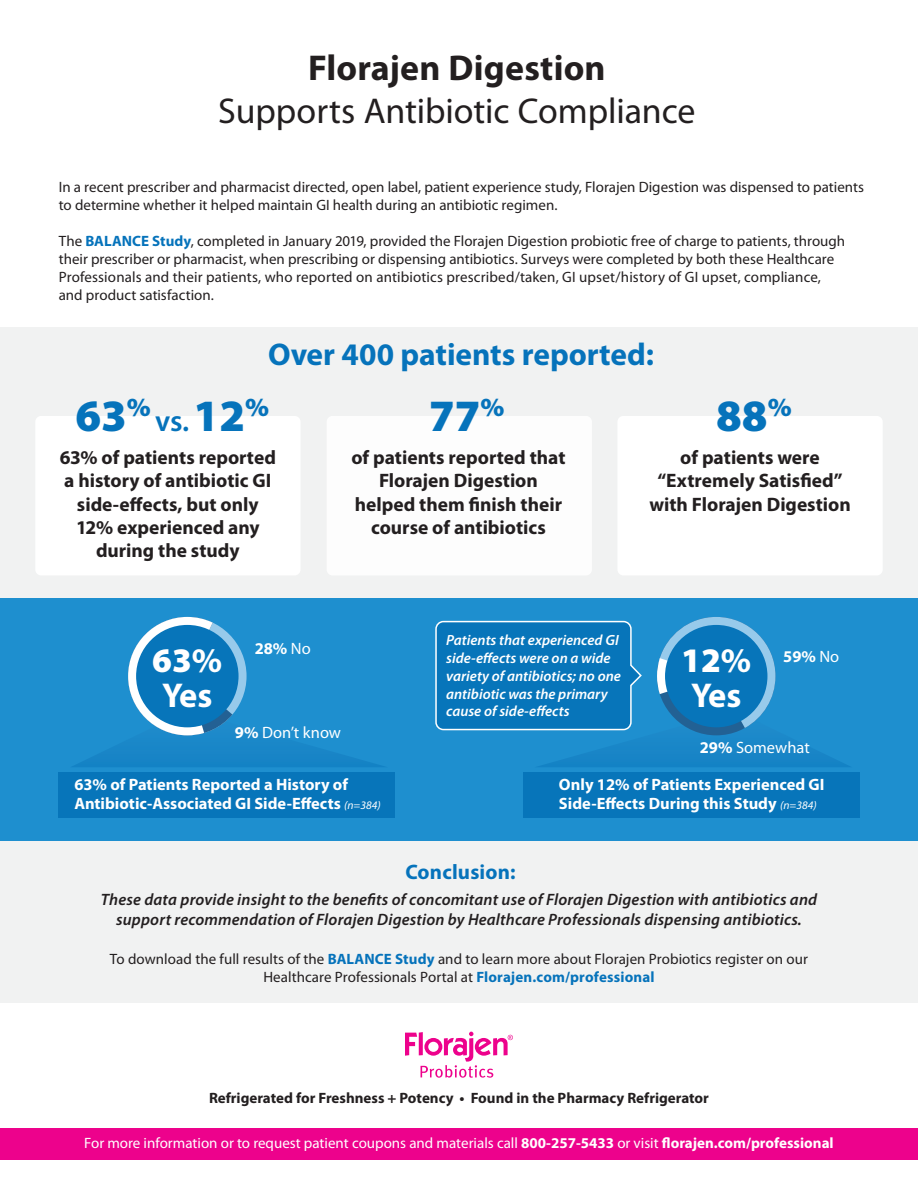
<style>
.page{position:relative;width:918px;height:1188px;background:#fff}
.page>*{position:absolute;margin:0;border:0;box-sizing:border-box;transform-origin:0 0}
.t1{font:900 45px "Myriad Pro";color:#0673bb}
.t2{font:36px "Myriad Pro";letter-spacing:-.005em;color:#231f20}
.t3{font:700 36px "Myriad Pro";letter-spacing:.005em;color:#231f20}
.t4{font:700 34.5px/34.5px "Myriad Pro";letter-spacing:-.055em;color:#fff}
.t5{font:700 31.5px "Myriad Pro";color:#0673bb}
.t6{font:600 30px "Myriad Pro";color:#0673bb}
.t7{font:700 21px "Myriad Pro";letter-spacing:.01em;color:#0673bb}
.t8{font:700 19.5px/23.4px "Myriad Pro";color:#231f20;text-align:center}
.t9{font:italic 600 16.5px/19.8px "Myriad Pro";letter-spacing:.01em;color:#231f20;text-align:center}
.t10{font:700 16.5px/19.8px "Myriad Pro";color:#fff}
.t11{font:16.5px "Myriad Pro";color:#fff}
.t12{font:15px/18px "Myriad Pro";color:#231f20}
.t13{font:15px "Myriad Pro";color:#fff}
.t14{font:700 15px "Myriad Pro";color:#231f20}
.t15{font:italic 600 14.85px/17.7px "Myriad Pro";color:#fff}
.s1{font-weight:700;color:#0673bb}
.s2{font-weight:900;font-size:45px}
.s3{font-weight:900}
.s4{font-weight:400}
.s5{font-weight:700}
.s6{font-weight:400;font-style:italic;font-size:11.55px}
</style>
<div class="page">
<div style="left:0;top:327px;width:918px;height:676px;background:#f1f2f2"></div>
<div style="left:0;top:1128px;width:918px;height:32px;background:#ed028c"></div>
<svg style="left:405px;top:1032px;width:108px;height:46px"></svg>
<div style="left:35px;top:416px;width:266px;height:159px;background:#fff;border-radius:6px"></div>
<div style="left:617px;top:416px;width:266px;height:159px;background:#fff;border-radius:6px"></div>
<div style="left:327px;top:416px;width:265px;height:159px;background:#fff;border-radius:6px"></div>
<div style="left:0;top:599px;width:918px;height:242px;background:#1e8fcf"></div>
<svg style="left:72px;top:617px;width:312px;height:150px"></svg>
<div style="left:136px;top:625px;width:103px;height:102px;background:#0775ba;border-radius:50%"></div>
<svg style="left:435px;top:617px;width:415px;height:150px"></svg>
<div style="left:59px;top:772px;width:336px;height:46px;background:#0775ba"></div>
<div style="left:524px;top:772px;width:336px;height:46px;background:#0775ba"></div>
<h2 class="t3" style="left:308px;top:47px;width:299px">Florajen Digestion</h2>
<h2 class="t2" style="left:218px;top:91px;width:479px">Supports Antibiotic Compliance</h2>
<p class="t12" style="left:59px;top:178px;width:807px">In a recent prescriber and pharmacist directed, open label, patient experience study, Florajen Digestion was dispensed to patients to determine whether it helped maintain GI health during an antibiotic regimen.</p>
<p class="t12" style="left:59px;top:232px;width:788px">The <span class="s1">BALANCE Study</span>, completed in January 2019, provided the Florajen Digestion probiotic free of charge to patients, through their prescriber or pharmacist, when prescribing or dispensing antibiotics. Surveys were completed by both these Healthcare Professionals and their patients, who reported on antibiotics prescribed/taken, GI upset/history of GI upset, compliance, and product satisfaction.</p>
<h3 class="t5" style="left:268px;top:337px;width:387px">Over 400 patients reported:</h3>
<h1 class="t1" style="left:75px;top:390px;width:77px">63<sup>%</sup></h1>
<h3 class="t6" style="left:155px;top:404px;width:115px">vs.<span class="s2">12</span><sup>%</sup></h3>
<h1 class="t1" style="left:429px;top:390px;width:77px">77<sup>%</sup></h1>
<h1 class="t1" style="left:716px;top:390px;width:77px">88<sup>%</sup></h1>
<h3 class="t8" style="left:60px;top:446px;width:218px">63% of patients reported a history of antibiotic GI side-effects, but only<br>12% experienced any during the study</h3>
<h3 class="t8" style="left:351px;top:446px;width:216px">of patients reported that<br>Florajen Digestion helped them finish their course of antibiotics</h3>
<h3 class="t8" style="left:649px;top:446px;width:203px">of patients were “Extremely Satisfied” with Florajen Digestion</h3>
<h3 class="t4" style="left:152px;top:644px;width:71px"><span class="s3">63</span>%<br>Yes</h3>
<p class="t10" style="left:255px;top:638px;width:58px">28% <span class="s4">No</span></p>
<p class="t11" style="left:235px;top:724px;width:108px"><span class="s5">9%</span> Don’t know</p>
<p class="t15" style="left:446px;top:632px;width:176px">Patients that experienced GI side-effects were on a wide variety of antibiotics; no one antibiotic was the primary cause of side-effects</p>
<h3 class="t4" style="left:681px;top:644px;width:71px"><span class="s3">12</span>%<br>Yes</h3>
<p class="t10" style="left:783px;top:647px;width:58px">59% <span class="s4">No</span></p>
<p class="t11" style="left:700px;top:738px;width:111px"><span class="s5">29%</span> Somewhat</p>
<p class="t10" style="left:74px;top:774px;width:308px">63% of Patients Reported a History of<br>Antibiotic-Associated GI Side-Effects <span class="s6">(n=384)</span></p>
<p class="t10" style="left:559px;top:774px;width:267px">Only 12% of Patients Experienced GI<br>Side-Effects During this Study <span class="s6">(n=384)</span></p>
<h3 class="t7" style="left:405px;top:860px;width:112px">Conclusion:</h3>
<p class="t9" style="left:101px;top:890px;width:718px">These data provide insight to the benefits of concomitant use of Florajen Digestion with antibiotics and support recommendation of Florajen Digestion by Healthcare Professionals dispensing antibiotics.</p>
<p class="t12" style="left:110px;top:950px;width:700px;text-align:center">To download the full results of the <span class="s1">BALANCE Study</span> and to learn more about Florajen Probiotics register on our<br>Healthcare Professionals Portal at <span class="s1">Florajen.com/professional</span></p>
<p class="t14" style="left:209px;top:1090px;width:501px">Refrigerated for Freshness + Potency • Found in the Pharmacy Refrigerator</p>
<p class="t13" style="left:84px;top:1134px;width:751px">For more information or to request patient coupons and materials call <span class="s5">800-257-5433</span> or visit <span class="s5">florajen.com/professional</span></p>
</div>
